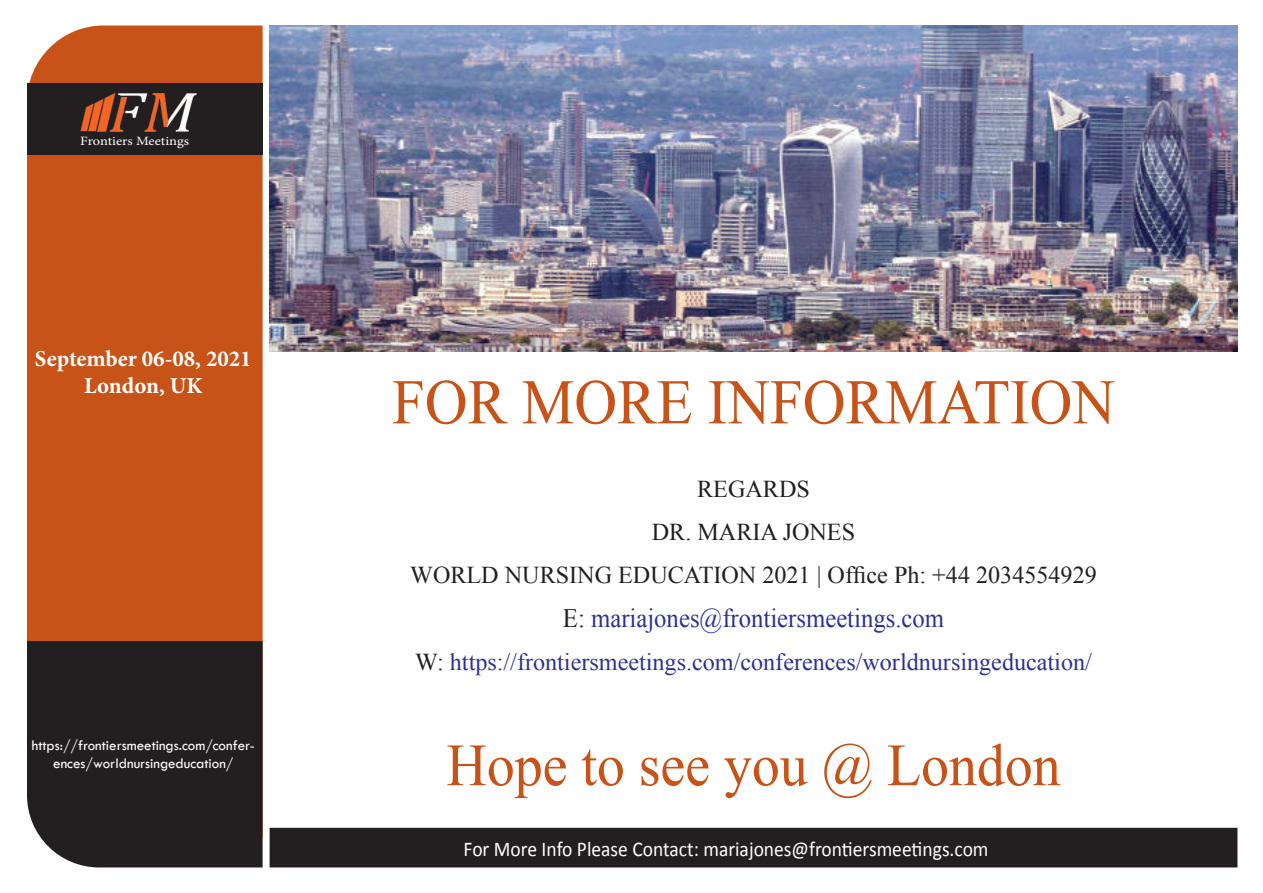
<style>
.page{position:relative;width:1263px;height:893px;background:#fff}
.page>*{position:absolute;margin:0;border:0;box-sizing:border-box;transform-origin:0 0}
.t1{font:63.6px "Times New Roman";color:#c75318;scale:.93 1}
.t2{font:60px "Times New Roman";color:#c75318;scale:.93 1}
.t3{font:26.55px "Times New Roman";color:#2e3092;scale:.93 1}
.t4{font:24.15px "Times New Roman";color:#231f20}
.t5{font:24.15px "Times New Roman";color:#2e3092}
.t6{font:700 22.8px "Minion Pro";color:#fff}
.t7{font:21px "Calibri";color:#fff;scale:.93 1}
.t8{font:15px/18px "Tw Cen";color:#fff;text-align:center}
.t9{font:12.75px "Minion Pro";color:#fff;scale:1.14 1}
.s1{color:#231f20}
</style>
<div class="page">
<div style="left:27px;top:26px;width:236px;height:615px;background:#c75318"></div>
<div style="left:27px;top:83px;width:236px;height:72px;background:#231f20"></div>
<div style="left:27px;top:641px;width:236px;height:226px;background:#231f20"></div>
<img style="left:80px;top:93px;width:117px;height:39px">
<div style="left:270px;top:828px;width:967px;height:39px;background:#231f20"></div>
<img style="left:270px;top:26px;width:967px;height:325px">
<p class="t9" style="left:80px;top:132px;width:97px">Frontiers Meetings</p>
<p class="t6" style="left:35px;top:342px;width:218px">September 06-08, 2021</p>
<p class="t6" style="left:84px;top:370px;width:120px">London, UK</p>
<p class="t8" style="left:32px;top:737px;width:224px">https://frontiersmeetings.com/confer&shy;ences/worldnursingeducation/</p>
<p class="t1" style="left:392px;top:359px;width:779px">FOR MORE INFORMATION</p>
<p class="t4" style="left:697px;top:472px;width:114px">REGARDS</p>
<p class="t4" style="left:652px;top:516px;width:205px">DR. MARIA JONES</p>
<p class="t4" style="left:410px;top:559px;width:688px">WORLD NURSING EDUCATION 2021 | Office Ph: +44 2034554929</p>
<p class="t3" style="left:563px;top:600px;width:411px"><span class="s1">E:</span> mariajones@frontiersmeetings.com</p>
<p class="t5" style="left:415px;top:646px;width:678px"><span class="s1">W:</span> https://frontiersmeetings.com/conferences/worldnursingeducation/</p>
<p class="t2" style="left:446px;top:725px;width:662px">Hope to see you @ London</p>
<p class="t7" style="left:464px;top:835px;width:566px">For More Info Please Contact: mariajones@frontiersmeetings.com</p>
</div>
